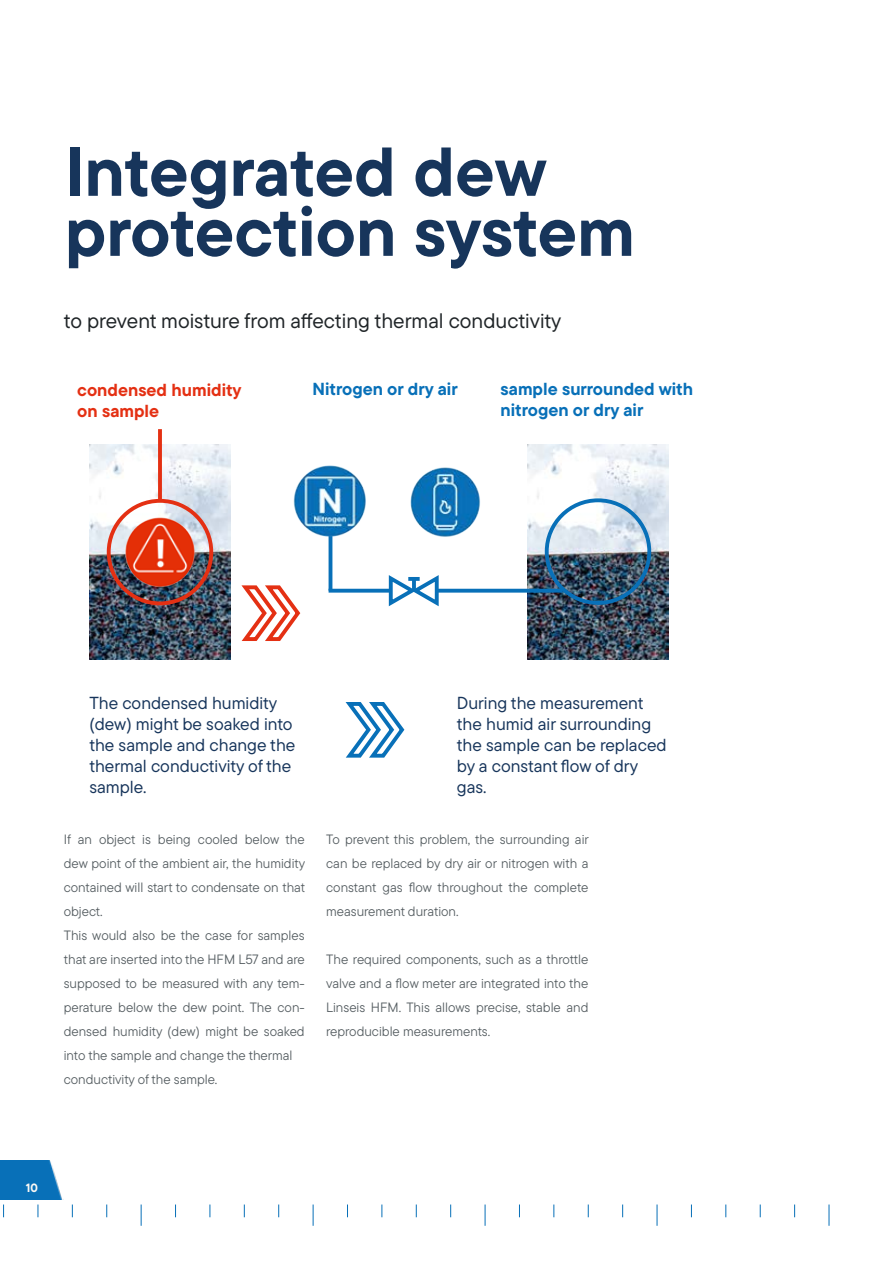
<style>
.page{position:relative;width:893px;height:1263px;background:#fff}
.page>*{position:absolute;margin:0;border:0;box-sizing:border-box;transform-origin:0 0}
.t1{font:700 69px/60px "TT Commons Pro";letter-spacing:-.01em;color:#17355b}
.t2{font:21px "TT Commons Pro";color:#1f2427}
.t3{font:17.4px/20.9px "TT Commons Pro";color:#17355b}
.t4{font:700 17.4px/20.9px "TT Commons Pro";color:#0870b8}
.t5{font:700 17.4px/20.9px "TT Commons Pro";color:#e43013}
.t6{font:13.5px/24px "TT Commons Pro";color:#545c60;text-align:justify}
.t7{font:700 12px "TT Commons Pro";color:#f9f7f4}
</style>
<div class="page">
<img style="left:0;top:1160px;width:62px;height:39px">
<img style="left:89px;top:445px;width:142px;height:215px">
<img style="left:527px;top:445px;width:142px;height:215px">
<img style="left:121px;top:514px;width:78px;height:77px">
<div style="left:107px;top:499px;width:106px;height:106px;border:4px solid #e43013;border-radius:50%"></div>
<svg style="left:158px;top:429px;width:4px;height:72px"></svg>
<img style="left:293px;top:465px;width:73px;height:76px">
<img style="left:410px;top:467px;width:70px;height:70px">
<hr style="left:329px;top:536px;width:3px;height:55px;background:#0870b8">
<svg style="left:329px;top:589px;width:56px;height:4px"></svg>
<svg style="left:385px;top:575px;width:57px;height:32px"></svg>
<svg style="left:412px;top:581px;width:4px;height:10px"></svg>
<svg style="left:408px;top:577px;width:12px;height:4px"></svg>
<div style="left:545px;top:498px;width:106px;height:107px;border:4px solid #0870b8;border-radius:50%"></div>
<svg style="left:437px;top:589px;width:126px;height:4px"></svg>
<svg style="left:241px;top:585px;width:60px;height:56px"></svg>
<svg style="left:345px;top:702px;width:60px;height:56px"></svg>
<svg style="left:829px;top:1204px;width:1px;height:22px"></svg>
<svg style="left:657px;top:1204px;width:1px;height:22px"></svg>
<svg style="left:485px;top:1204px;width:1px;height:22px"></svg>
<svg style="left:313px;top:1204px;width:1px;height:22px"></svg>
<svg style="left:141px;top:1204px;width:1px;height:22px"></svg>
<svg style="left:794px;top:1204px;width:1px;height:13px"></svg>
<svg style="left:622px;top:1204px;width:1px;height:13px"></svg>
<svg style="left:450px;top:1204px;width:1px;height:13px"></svg>
<svg style="left:278px;top:1204px;width:1px;height:13px"></svg>
<svg style="left:106px;top:1204px;width:1px;height:13px"></svg>
<svg style="left:760px;top:1204px;width:1px;height:13px"></svg>
<svg style="left:588px;top:1204px;width:1px;height:13px"></svg>
<svg style="left:416px;top:1204px;width:1px;height:13px"></svg>
<svg style="left:244px;top:1204px;width:1px;height:13px"></svg>
<svg style="left:72px;top:1204px;width:1px;height:13px"></svg>
<svg style="left:726px;top:1204px;width:1px;height:13px"></svg>
<svg style="left:554px;top:1204px;width:1px;height:13px"></svg>
<svg style="left:382px;top:1204px;width:1px;height:13px"></svg>
<svg style="left:210px;top:1204px;width:1px;height:13px"></svg>
<svg style="left:38px;top:1204px;width:1px;height:13px"></svg>
<svg style="left:691px;top:1204px;width:1px;height:13px"></svg>
<svg style="left:519px;top:1204px;width:1px;height:13px"></svg>
<svg style="left:347px;top:1204px;width:1px;height:13px"></svg>
<svg style="left:175px;top:1204px;width:1px;height:13px"></svg>
<svg style="left:3px;top:1204px;width:1px;height:13px"></svg>
<h1 class="t1" style="left:65px;top:141px;width:572px">Integrated dew protection system</h1>
<h2 class="t2" style="left:64px;top:305px;width:499px">to prevent moisture from affecting thermal conductivity</h2>
<p class="t5" style="left:77px;top:380px;width:166px">condensed humidity on sample</p>
<p class="t4" style="left:313px;top:379px;width:147px">Nitrogen or dry air</p>
<p class="t4" style="left:501px;top:379px;width:194px">sample surrounded with nitrogen or dry air</p>
<p class="t3" style="left:89px;top:693px;width:207px">The condensed humidity (dew) might be soaked into the sample and change the thermal conductivity of the sample.</p>
<p class="t3" style="left:457px;top:693px;width:211px">During the measurement the humid air surrounding the sample can be replaced by a constant flow of dry gas.</p>
<p class="t6" style="left:64px;top:827px;width:243px;text-align:left">If an object is being cooled below the dew point of the ambient air, the humidity contained will start to condensate on that object.<br>This would also be the case for samples that are inserted into the HFM L57 and are supposed to be measured with any tem&shy;perature below the dew point. The con&shy;densed humidity (dew) might be soaked into the sample and change the thermal conductivity of the sample.</p>
<p class="t6" style="left:326px;top:827px;width:264px">To prevent this problem, the surrounding air can be replaced by dry air or nitrogen with a constant gas flow throughout the complete measurement duration.</p>
<p class="t6" style="left:326px;top:947px;width:264px">The required components, such as a throttle valve and a flow meter are integrated into the Linseis HFM. This allows precise, stable and reproducible measurements.</p>
<p class="t7" style="left:26px;top:1178px;width:13px">10</p>
</div>
